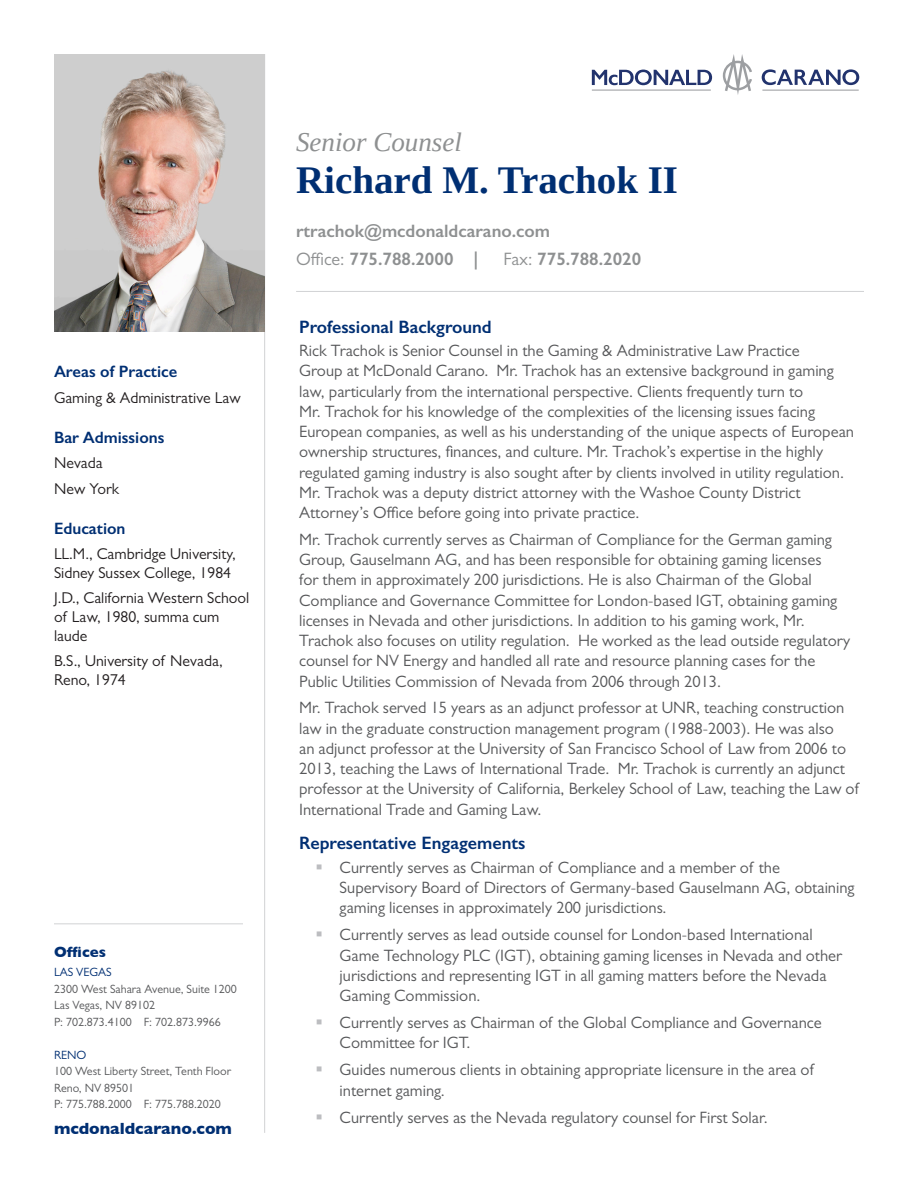
<style>
.page{position:relative;width:918px;height:1188px;background:#fff}
.page>*{position:absolute;margin:0;border:0;box-sizing:border-box;transform-origin:0 0}
.Name-Large_Bio{font:700 39px "Tinos";color:#002f73}
.Title-Large_Bio{font:italic 27px "Tinos";color:#8e9091}
.Email{font:600 18px "Gill Sans";color:#8e9091}
.Subhead{font:600 18px "Gill Sans";color:#002f73}
.Main_Content_Text{font:16.5px/20.2px "Gill Sans";color:#57585a}
.Sidebar_Subhead{font:600 16.5px "Gill Sans";color:#002f73}
.t1{font:700 16.5px "Gill Sans";color:#002f73}
.Sidebar_Text{font:15.75px/18.8px "Gill Sans";color:#231f20}
.t2{font:700 15px "Gill Sans";color:#002f73}
.t3{font:12px/16.5px "Gill Sans";color:#57585a}
.t4{font:12px "Gill Sans";color:#002f73}
.s1{font-weight:400}
</style>
<div class="page">
<hr style="left:264px;top:54px;width:1px;height:1079px;background:#d1d2d4">
<hr style="left:54px;top:923px;width:189px;height:1px;background:#d1d2d4">
<hr style="left:592px;top:90px;width:119px;height:1px;background:#9d9fa2">
<hr style="left:762px;top:90px;width:97px;height:1px;background:#9d9fa2">
<svg style="left:723px;top:54px;width:29px;height:41px"></svg>
<svg style="left:592px;top:70px;width:120px;height:15px"></svg>
<svg style="left:762px;top:69px;width:97px;height:16px"></svg>
<hr style="left:296px;top:291px;width:568px;height:1px;background:#d1d2d4">
<img style="left:54px;top:54px;width:211px;height:277px">
<p class="Sidebar_Subhead" style="left:54px;top:362px;width:125px">Areas of Practice</p>
<p class="Sidebar_Text" style="left:54px;top:388px;width:188px">Gaming &amp; Administrative Law</p>
<p class="Sidebar_Subhead" style="left:54px;top:427px;width:112px">Bar Admissions</p>
<p class="Sidebar_Text" style="left:54px;top:453px;width:50px">Nevada</p>
<p class="Sidebar_Text" style="left:54px;top:479px;width:67px">New York</p>
<p class="Sidebar_Subhead" style="left:54px;top:518px;width:73px">Education</p>
<p class="Sidebar_Text" style="left:54px;top:545px;width:183px">LL.M., Cambridge University,<br>Sidney Sussex College, 1984</p>
<p class="Sidebar_Text" style="left:54px;top:589px;width:197px">J.D., California Western School of Law, 1980, summa cum laude</p>
<p class="Sidebar_Text" style="left:54px;top:652px;width:170px">B.S., University of Nevada,<br>Reno, 1974</p>
<p class="t2" style="left:54px;top:940px;width:53px">Offices</p>
<p class="t4" style="left:54px;top:965px;width:59px">LAS VEGAS</p>
<p class="t3" style="left:54px;top:981px;width:184px">2300 West Sahara Avenue, Suite 1200<br>Las Vegas, NV 89102<br>P: 702.873.4100 F: 702.873.9966</p>
<p class="t4" style="left:54px;top:1048px;width:34px">RENO</p>
<p class="t3" style="left:54px;top:1063px;width:179px">100 West Liberty Street, Tenth Floor<br>Reno, NV 89501<br>P: 775.788.2000 F: 775.788.2020</p>
<p class="t1" style="left:54px;top:1115px;width:179px">mcdonaldcarano.com</p>
<p class="Title-Large_Bio" style="left:296px;top:124px;width:167px">Senior Counsel</p>
<p class="Name-Large_Bio" style="left:296px;top:153px;width:384px">Richard M. Trachok II</p>
<p class="Email" style="left:296px;top:220px;width:255px">rtrachok@mcdonaldcarano.com</p>
<p class="Email" style="left:296px;top:248px;width:184px"><span class="s1">Office:</span> 775.788.2000 |</p>
<p class="Email" style="left:503px;top:248px;width:139px"><span class="s1">Fax:</span> 775.788.2020</p>
<p class="Subhead" style="left:299px;top:316px;width:194px">Professional Background</p>
<p class="Main_Content_Text" style="left:299px;top:340px;width:556px">Rick Trachok is Senior Counsel in the Gaming &amp; Administrative Law Practice<br>Group at McDonald Carano. Mr. Trachok has an extensive background in gaming law, particularly from the international perspective. Clients frequently turn to<br>Mr. Trachok for his knowledge of the complexities of the licensing issues facing European companies, as well as his understanding of the unique aspects of European ownership structures, finances, and culture. Mr. Trachok’s expertise in the highly regulated gaming industry is also sought after by clients involved in utility regulation.<br>Mr. Trachok was a deputy district attorney with the Washoe County District Attorney’s Office before going into private practice.</p>
<p class="Main_Content_Text" style="left:299px;top:529px;width:553px">Mr. Trachok currently serves as Chairman of Compliance for the German gaming Group, Gauselmann AG, and has been responsible for obtaining gaming licenses<br>for them in approximately 200 jurisdictions. He is also Chairman of the Global Compliance and Governance Committee for London-based IGT, obtaining gaming licenses in Nevada and other jurisdictions. In addition to his gaming work, Mr.<br>Trachok also focuses on utility regulation. He worked as the lead outside regulatory counsel for NV Energy and handled all rate and resource planning cases for the Public Utilities Commission of Nevada from 2006 through 2013.</p>
<p class="Main_Content_Text" style="left:299px;top:698px;width:561px">Mr. Trachok served 15 years as an adjunct professor at UNR, teaching construction law in the graduate construction management program (1988-2003). He was also<br>an adjunct professor at the University of San Francisco School of Law from 2006 to 2013, teaching the Laws of International Trade. Mr. Trachok is currently an adjunct professor at the University of California, Berkeley School of Law, teaching the Law of International Trade and Gaming Law.</p>
<p class="Subhead" style="left:299px;top:832px;width:228px">Representative Engagements</p>
<p class="Main_Content_Text" style="left:340px;top:857px;width:516px">Currently serves as Chairman of Compliance and a member of the<br>Supervisory Board of Directors of Germany-based Gauselmann AG, obtaining gaming licenses in approximately 200 jurisdictions.</p>
<p class="Main_Content_Text" style="left:340px;top:925px;width:504px">Currently serves as lead outside counsel for London-based International Game Technology PLC (IGT), obtaining gaming licenses in Nevada and other jurisdictions and representing IGT in all gaming matters before the Nevada Gaming Commission.</p>
<p class="Main_Content_Text" style="left:340px;top:1012px;width:484px">Currently serves as Chairman of the Global Compliance and Governance<br>Committee for IGT.</p>
<p class="Main_Content_Text" style="left:340px;top:1060px;width:475px">Guides numerous clients in obtaining appropriate licensure in the area of internet gaming.</p>
<p class="Main_Content_Text" style="left:340px;top:1107px;width:429px">Currently serves as the Nevada regulatory counsel for First Solar.</p>
</div>
